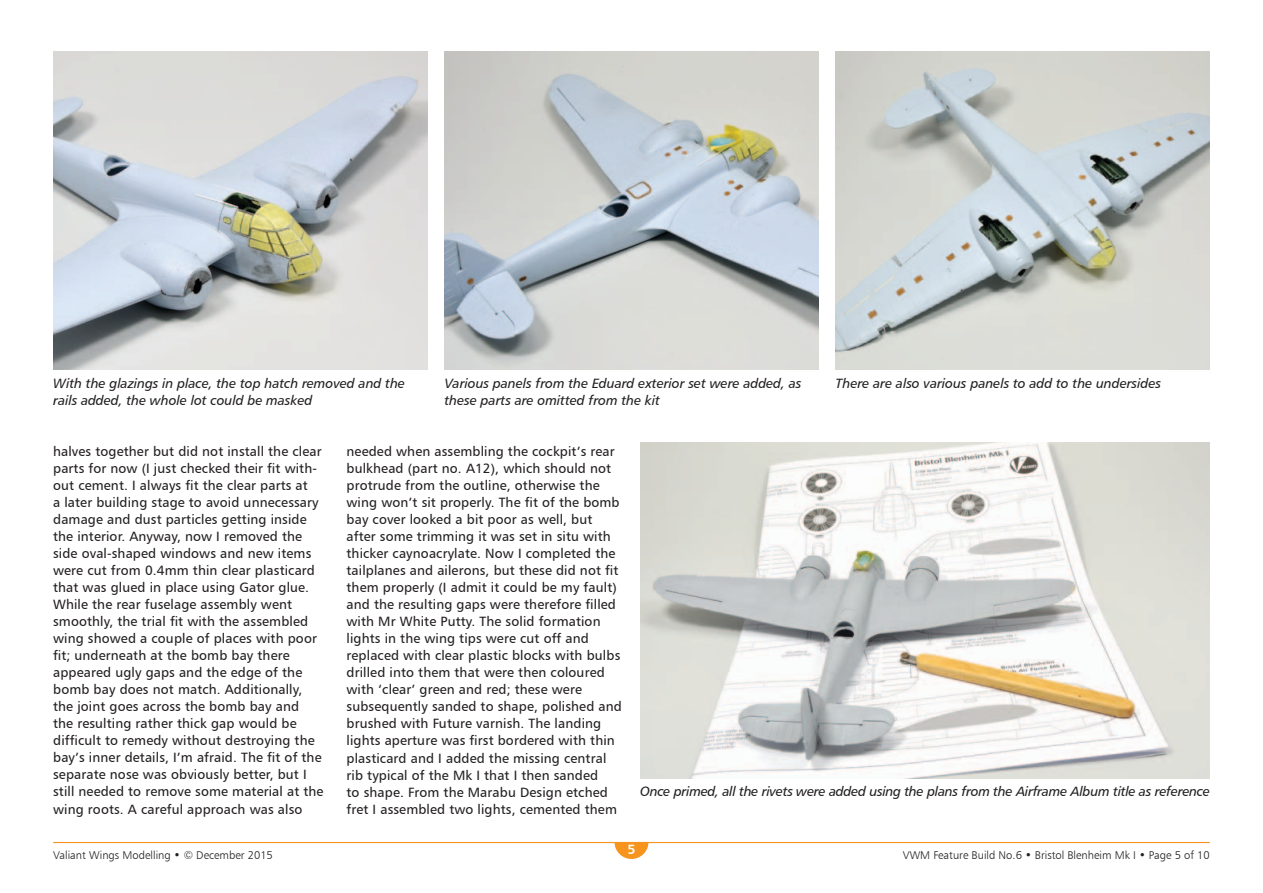
<style>
.page{position:relative;width:1263px;height:893px;background:#fff}
.page>*{position:absolute;margin:0;border:0;box-sizing:border-box;transform-origin:0 0}
.t1{font:13.5px/17px "Humanist 777 BT Roman B";letter-spacing:.01em;color:#231f20}
.t2{font:13.5px/17px "Humanist 777 BT Italic B";letter-spacing:-.005em;color:#231f20}
.t3{font:13.5px "Humanist 777 BT Bold B";color:#fff}
.t4{font:11.25px "Humanist 777 BT Light B";color:#231f20}
</style>
<div class="page">
<svg style="left:614px;top:843px;width:34px;height:16px"></svg>
<hr style="left:53px;top:842px;width:1157px;height:1px;background:#f7941d">
<img style="left:836px;top:51px;width:374px;height:319px">
<img style="left:640px;top:442px;width:570px;height:336px">
<img style="left:53px;top:51px;width:374px;height:319px">
<img style="left:444px;top:51px;width:375px;height:319px">
<p class="t2" style="left:53px;top:375px;width:353px">With the glazings in place, the top hatch removed and the rails added, the whole lot could be masked</p>
<p class="t2" style="left:444px;top:375px;width:359px">Various panels from the Eduard exterior set were added, as these parts are omitted from the kit</p>
<p class="t2" style="left:836px;top:375px;width:327px">There are also various panels to add to the undersides</p>
<p class="t1" style="left:53px;top:443px;width:272px">halves together but did not install the clear parts for now (I just checked their fit with&shy;out cement. I always fit the clear parts at<br>a later building stage to avoid unnecessary damage and dust particles getting inside the interior. Anyway, now I removed the side oval-shaped windows and new items were cut from 0.4mm thin clear plasticard that was glued in place using Gator glue.<br>While the rear fuselage assembly went smoothly, the trial fit with the assembled wing showed a couple of places with poor fit; underneath at the bomb bay there appeared ugly gaps and the edge of the bomb bay does not match. Additionally, the joint goes across the bomb bay and<br>the resulting rather thick gap would be difficult to remedy without destroying the bay’s inner details, I’m afraid. The fit of the separate nose was obviously better, but I still needed to remove some material at the wing roots. A careful approach was also</p>
<p class="t1" style="left:347px;top:443px;width:277px">needed when assembling the cockpit’s rear bulkhead (part no. A12), which should not protrude from the outline, otherwise the wing won’t sit properly. The fit of the bomb bay cover looked a bit poor as well, but after some trimming it was set in situ with thicker caynoacrylate. Now I completed the tailplanes and ailerons, but these did not fit them properly (I admit it could be my fault) and the resulting gaps were therefore filled with Mr White Putty. The solid formation lights in the wing tips were cut off and replaced with clear plastic blocks with bulbs drilled into them that were then coloured with ‘clear’ green and red; these were subsequently sanded to shape, polished and brushed with Future varnish. The landing lights aperture was first bordered with thin plasticard and I added the missing central rib typical of the Mk I that I then sanded<br>to shape. From the Marabu Design etched fret I assembled two lights, cemented them</p>
<p class="t2" style="left:640px;top:783px;width:571px">Once primed, all the rivets were added using the plans from the Airframe Album title as reference</p>
<p class="t3" style="left:627px;top:841px;width:10px">5</p>
<p class="t4" style="left:53px;top:848px;width:221px">Valiant Wings Modelling • © December 2015</p>
<p class="t4" style="left:903px;top:848px;width:308px">VWM Feature Build No.6 • Bristol Blenheim Mk I • Page 5 of 10</p>
</div>
